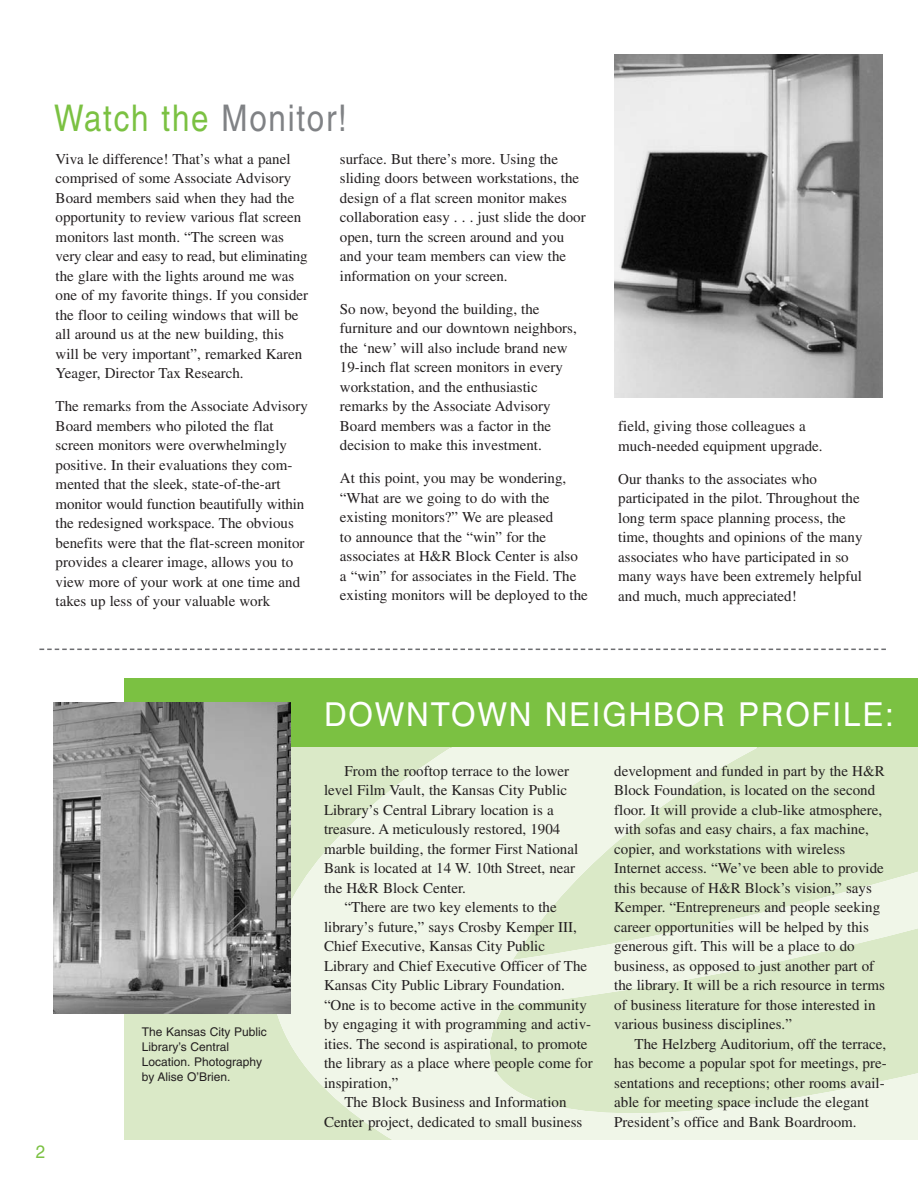
<style>
.page{position:relative;width:918px;height:1188px;background:#fff}
.page>*{position:absolute;margin:0;border:0;box-sizing:border-box;transform-origin:0 0}
.t1{font:36.75px "Helvetica";letter-spacing:.055em;color:#7bc142;scale:.85 1}
.t2{font:33px "Helvetica";letter-spacing:.055em;color:#fff;scale:.95 1}
.t3{font:18px "Helvetica";color:#7bc142;scale:.95 1}
.t4{font:15px/19.5px "Times";color:#231f20}
.t5{font:12px/15px "Helvetica";color:#231f20}
.s1{color:#808285}
</style>
<div class="page">
<div style="left:124px;top:678px;width:794px;height:71px;background:#7bc142"></div>
<svg style="left:124px;top:748px;width:794px;height:391px;fill:#dae9c7"></svg>
<svg style="left:39px;top:649px;width:847px;height:1px"></svg>
<img style="left:54px;top:703px;width:237px;height:310px">
<img style="left:615px;top:54px;width:268px;height:344px">
<h1 class="t1" style="left:54px;top:105px;width:346px">Watch the <span class="s1">Monitor!</span></h1>
<p class="t4" style="left:56px;top:151px;width:254px">Viva le difference! That’s what a panel comprised of some Associate Advisory Board members said when they had the opportunity to review various flat screen monitors last month. “The screen was very clear and easy to read, but eliminating the glare with the lights around me was one of my favorite things. If you consider the floor to ceiling windows that will be all around us at the new building, this will be very important”, remarked Karen Yeager, Director Tax Research.</p>
<p class="t4" style="left:56px;top:398px;width:254px">The remarks from the Associate Advisory Board members who piloted the flat screen monitors were overwhelmingly positive. In their evaluations they com&shy;mented that the sleek, state-of-the-art monitor would function beautifully within the redesigned workspace. The obvious benefits were that the flat-screen monitor provides a clearer image, allows you to view more of your work at one time and takes up less of your valuable work</p>
<p class="t4" style="left:340px;top:151px;width:247px">surface. But there’s more. Using the sliding doors between workstations, the design of a flat screen monitor makes collaboration easy . . . just slide the door open, turn the screen around and you and your team members can view the information on your screen.</p>
<p class="t4" style="left:340px;top:301px;width:238px">So now, beyond the building, the furniture and our downtown neighbors, the ‘new’ will also include brand new 19-inch flat screen monitors in every workstation, and the enthusiastic remarks by the Associate Advisory Board members was a factor in the decision to make this investment.</p>
<p class="t4" style="left:340px;top:470px;width:250px">At this point, you may be wondering, “What are we going to do with the existing monitors?” We are pleased<br>to announce that the “win” for the associates at H&amp;R Block Center is also a “win” for associates in the Field. The existing monitors will be deployed to the</p>
<p class="t4" style="left:618px;top:418px;width:206px">field, giving those colleagues a much-needed equipment upgrade.</p>
<p class="t4" style="left:618px;top:470px;width:246px">Our thanks to the associates who participated in the pilot. Throughout the long term space planning process, the time, thoughts and opinions of the many associates who have participated in so many ways have been extremely helpful and much, much appreciated!</p>
<p class="t3" style="left:36px;top:1145px;width:11px">2</p>
<p class="t5" style="left:142px;top:1025px;width:127px">The Kansas City Public<br>Library’s Central<br>Location. Photography by Alise O’Brien.</p>
<h2 class="t2" style="left:324px;top:702px;width:601px">DOWNTOWN NEIGHBOR PROFILE:</h2>
<p class="t4" style="left:324px;top:762px;width:256px;text-indent:21px">From the rooftop terrace to the lower level Film Vault, the Kansas City Public Library’s Central Library location is a treasure. A meticulously restored, 1904 marble building, the former First National Bank is located at 14 W. 10th Street, near the H&amp;R Block Center.</p>
<p class="t4" style="left:345px;top:899px;width:214px">“There are two key elements to the</p>
<p class="t4" style="left:324px;top:918px;width:255px">library’s future,” says Crosby Kemper III,</p>
<p class="t4" style="left:324px;top:938px;width:223px">Chief Executive, Kansas City Public</p>
<p class="t4" style="left:324px;top:957px;width:265px">Library and Chief Executive Officer of The</p>
<p class="t4" style="left:324px;top:977px;width:243px">Kansas City Public Library Foundation.</p>
<p class="t4" style="left:324px;top:996px;width:264px">“One is to become active in the community</p>
<p class="t4" style="left:324px;top:1016px;width:269px">by engaging it with programming and activ-</p>
<p class="t4" style="left:324px;top:1035px;width:265px">ities. The second is aspirational, to promote</p>
<p class="t4" style="left:324px;top:1055px;width:270px">the library as a place where people come for</p>
<p class="t4" style="left:324px;top:1074px;width:76px">inspiration,”</p>
<p class="t4" style="left:344px;top:1094px;width:224px">The Block Business and Information</p>
<p class="t4" style="left:324px;top:1113px;width:260px">Center project, dedicated to small business</p>
<p class="t4" style="left:614px;top:762px;width:272px">development and funded in part by the H&amp;R Block Foundation, is located on the second floor. It will provide a club-like atmosphere, with sofas and easy chairs, a fax machine, copier, and workstations with wireless Internet access. “We’ve been able to provide this because of H&amp;R Block’s vision,” says Kemper. “Entrepreneurs and people seeking career opportunities will be helped by this generous gift. This will be a place to do business, as opposed to just another part of the library. It will be a rich resource in terms of business literature for those interested in various business disciplines.”</p>
<p class="t4" style="left:614px;top:1035px;width:274px;text-indent:20px">The Helzberg Auditorium, off the terrace, has become a popular spot for meetings, pre&shy;sentations and receptions; other rooms avail&shy;able for meeting space include the elegant President’s office and Bank Boardroom.</p>
</div>
